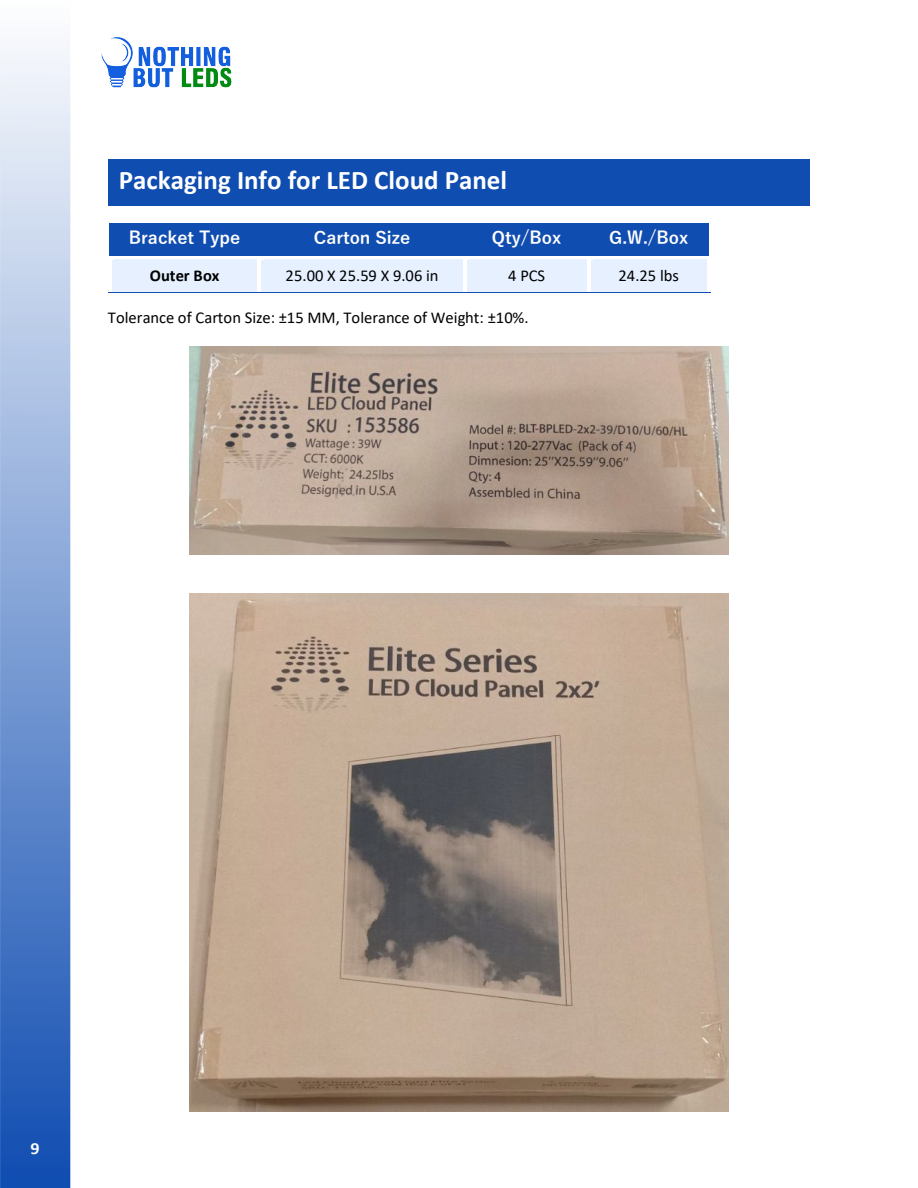
<style>
.page{position:relative;width:918px;height:1188px;background:#fff}
.page>*{position:absolute;margin:0;border:0;box-sizing:border-box;transform-origin:0 0}
.t1{font:700 27px "Calibri";color:#fff}
.t2{font:700 17.25px "Yu Gothic";color:#fff}
.t3{font:700 16.95px "Calibri";color:#fff;scale:1.06 1}
.t4{font:16.5px "Calibri";color:#000}
.t5{font:700 16.5px "Calibri";color:#000}
</style>
<div class="page">
<img style="left:101px;top:37px;width:131px;height:51px">
<svg style="left:0;top:46px;width:70px;height:1142px;background:#81a1d6"></svg>
<img style="left:189px;top:346px;width:539px;height:208px">
<img style="left:190px;top:593px;width:538px;height:519px">
<div style="left:110px;top:224px;width:149px;height:32px;background:#104db1"></div>
<div style="left:259px;top:224px;width:206px;height:32px;background:#104db1"></div>
<div style="left:465px;top:224px;width:124px;height:32px;background:#104db1"></div>
<div style="left:589px;top:224px;width:119px;height:32px;background:#104db1"></div>
<hr style="left:110px;top:223px;width:149px;height:1px;background:#104db1">
<hr style="left:260px;top:223px;width:205px;height:1px;background:#104db1">
<hr style="left:466px;top:223px;width:123px;height:1px;background:#104db1">
<hr style="left:589px;top:223px;width:119px;height:1px;background:#104db1">
<hr style="left:109px;top:224px;width:1px;height:32px;background:#104db1">
<hr style="left:708px;top:224px;width:1px;height:32px;background:#104db1">
<div style="left:111px;top:259px;width:147px;height:33px;background:#e6f0ff"></div>
<div style="left:261px;top:259px;width:202px;height:33px;background:#e6f0ff"></div>
<div style="left:467px;top:259px;width:120px;height:33px;background:#e6f0ff"></div>
<div style="left:590px;top:259px;width:117px;height:33px;background:#e6f0ff"></div>
<hr style="left:108px;top:292px;width:150px;height:1px;background:#104db1">
<hr style="left:258px;top:292px;width:205px;height:1px;background:#104db1">
<hr style="left:464px;top:292px;width:123px;height:1px;background:#104db1">
<hr style="left:588px;top:292px;width:119px;height:1px;background:#104db1">
<div style="left:108px;top:159px;width:702px;height:47px;background:#104db1"></div>
<h1 class="t1" style="left:119px;top:161px;width:390px">Packaging Info for LED Cloud Panel</h1>
<p class="t2" style="left:129px;top:228px;width:113px">Bracket Type</p>
<p class="t2" style="left:314px;top:228px;width:98px">Carton Size</p>
<p class="t2" style="left:492px;top:228px;width:71px">Qty/Box</p>
<p class="t2" style="left:609px;top:228px;width:81px">G.W./Box</p>
<p class="t5" style="left:150px;top:264px;width:71px">Outer Box</p>
<p class="t4" style="left:286px;top:264px;width:154px">25.00 X 25.59 X 9.06 in</p>
<p class="t4" style="left:508px;top:264px;width:39px">4 PCS</p>
<p class="t4" style="left:618px;top:264px;width:62px">24.25 lbs</p>
<p class="t4" style="left:108px;top:306px;width:422px">Tolerance of Carton Size: ±15 MM, Tolerance of Weight: ±10%.</p>
<p class="t3" style="left:31px;top:1136px;width:10px">9</p>
</div>
